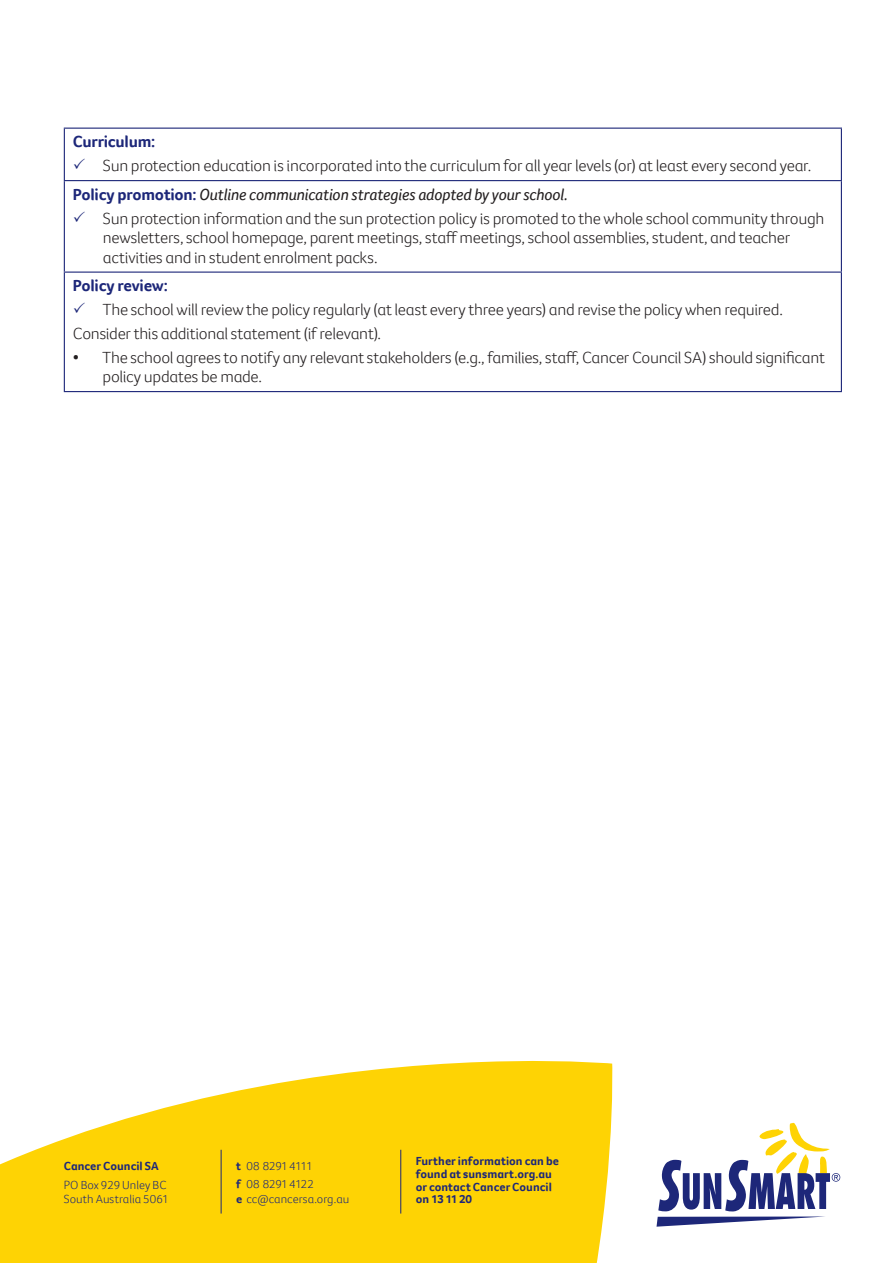
<style>
.page{position:relative;width:893px;height:1263px;background:#fff}
.page>*{position:absolute;margin:0;border:0;box-sizing:border-box;transform-origin:0 0}
.bodycopy{font:300 16.5px/19.5px "Foco CC";letter-spacing:-.02em;color:#231f20}
.bodycopy-2{font:italic 16.5px "Foco CC";letter-spacing:-.015em;color:#231f20}
.bodycopy-3{font:700 16.5px "Foco CC";letter-spacing:-.015em;color:#1d2779}
.bodycopy-4{font:700 12px/12.8px "Foco CC";letter-spacing:.005em;color:#1d2779}
.t1{font:300 12px/14.2px "Foco CC";color:#1d2779}
.t2{font:300 12px "Foco CC";letter-spacing:-.045em;color:#1d2779}
.s1{font-weight:700;font-style:normal;color:#1d2779}
.s2{font-weight:400}
.s3{font-weight:700}
</style>
<div class="page">
<svg style="left:0;top:1060px;width:613px;height:203px;fill:#fed304"></svg>
<svg style="left:656px;top:1122px;width:184px;height:105px"></svg>
<hr style="left:64px;top:128px;width:778px;height:1px;background:#1d2779">
<hr style="left:64px;top:129px;width:1px;height:51px;background:#1d2779">
<hr style="left:841px;top:129px;width:1px;height:51px;background:#1d2779">
<hr style="left:64px;top:180px;width:778px;height:1px;background:#1d2779">
<hr style="left:64px;top:181px;width:1px;height:91px;background:#1d2779">
<hr style="left:841px;top:181px;width:1px;height:91px;background:#1d2779">
<hr style="left:64px;top:272px;width:778px;height:1px;background:#1d2779">
<hr style="left:64px;top:273px;width:1px;height:118px;background:#1d2779">
<hr style="left:841px;top:273px;width:1px;height:118px;background:#1d2779">
<hr style="left:64px;top:391px;width:778px;height:1px;background:#1d2779">
<hr style="left:221px;top:1150px;width:1px;height:63px;background:#1d2779">
<hr style="left:400px;top:1150px;width:1px;height:63px;background:#1d2779">
<p class="bodycopy-3" style="left:73px;top:131px;width:84px">Curriculum:</p>
<p class="bodycopy" style="left:103px;top:156px;width:710px">Sun protection education is incorporated into the curriculum for all year levels (or) at least every second year.</p>
<p class="bodycopy-2" style="left:73px;top:183px;width:496px"><span class="s1">Policy promotion:</span> Outline communication strategies adopted by your school.</p>
<p class="bodycopy" style="left:103px;top:208px;width:723px">Sun protection information and the sun protection policy is promoted to the whole school community through newsletters, school homepage, parent meetings, staff meetings, school assemblies, student, and teacher activities and in student enrolment packs.</p>
<p class="bodycopy-3" style="left:73px;top:275px;width:97px">Policy review:</p>
<p class="bodycopy" style="left:103px;top:299px;width:682px">The school will review the policy regularly (at least every three years) and revise the policy when required.</p>
<p class="bodycopy" style="left:73px;top:323px;width:310px">Consider this additional statement (if relevant).</p>
<p class="bodycopy" style="left:103px;top:347px;width:724px;text-indent:-30px"><span class="s2">•</span> The school agrees to notify any relevant stakeholders (e.g., families, staff, Cancer Council SA) should significant policy updates be made.</p>
<p class="bodycopy-4" style="left:64px;top:1159px;width:96px">Cancer Council SA</p>
<p class="t1" style="left:64px;top:1178px;width:106px">PO Box 929 Unley BC<br>South Australia 5061</p>
<p class="t2" style="left:236px;top:1158px;width:78px"><span class="s3">t</span> 08 8291 4111</p>
<p class="t1" style="left:236px;top:1176px;width:79px"><span class="s3">f</span> 08 8291 4122</p>
<p class="t1" style="left:236px;top:1192px;width:115px"><span class="s3">e</span> cc@cancersa.org.au</p>
<p class="bodycopy-4" style="left:416px;top:1155px;width:145px">Further information can be found at sunsmart.org.au or contact Cancer Council on 13 11 20</p>
</div>
